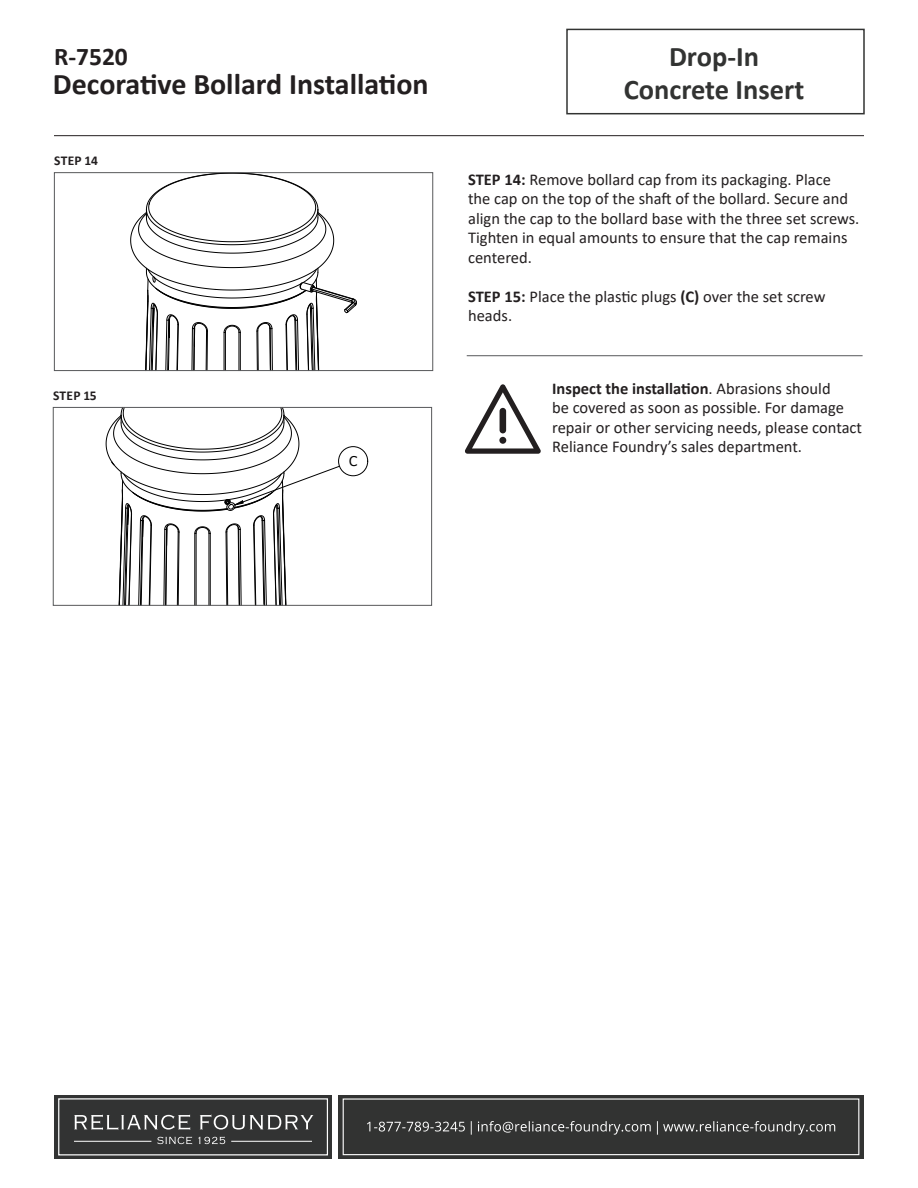
<style>
.page{position:relative;width:918px;height:1188px;background:#fff}
.page>*{position:absolute;margin:0;border:0;box-sizing:border-box;transform-origin:0 0}
.t1{font:700 30px "Calibri";color:#231f20}
.t2{font:700 28.5px/33px "Calibri";color:#323332;text-align:center}
.t3{font:700 25.5px "Calibri";color:#231f20}
.Paragraph_Style_1{font:16.5px/19.5px "Calibri";color:#231f20}
.t4{font:700 13.5px "Calibri";letter-spacing:.015em;color:#231f20}
.t5{font:13.5px "Tahoma";color:#000}
.s1{font-weight:700}
</style>
<div class="page">
<hr style="left:54px;top:135px;width:810px;height:1px;background:#231f20">
<div style="left:566px;top:29px;width:299px;height:85px;border:2px solid #323332"></div>
<div style="left:338px;top:1095px;width:526px;height:64px;background:#323332"></div>
<div style="left:343px;top:1098px;width:516px;height:57px;border:1px solid #fff"></div>
<svg style="left:367px;top:1121px;width:468px;height:14px"></svg>
<div style="left:55px;top:1095px;width:277px;height:64px;background:#323333"></div>
<hr style="left:74px;top:1141px;width:77px;height:1px;background:#fff">
<hr style="left:231px;top:1141px;width:81px;height:1px;background:#fff">
<div style="left:58px;top:1098px;width:270px;height:57px;border:1px solid #fff"></div>
<svg style="left:74px;top:1115px;width:116px;height:15px"></svg>
<svg style="left:200px;top:1114px;width:113px;height:16px"></svg>
<svg style="left:157px;top:1137px;width:35px;height:7px"></svg>
<svg style="left:198px;top:1137px;width:27px;height:7px"></svg>
<svg style="left:465px;top:384px;width:76px;height:70px"></svg>
<div style="left:500px;top:408px;width:6px;height:25px;background:#231f20;border-radius:3px"></div>
<div style="left:499px;top:437px;width:7px;height:7px;background:#231f20;border-radius:50%"></div>
<hr style="left:467px;top:355px;width:396px;height:1px;background:#57585a">
<svg style="left:130px;top:174px;width:227px;height:195px"></svg>
<div style="left:54px;top:172px;width:379px;height:199px;border:1px solid #57585a"></div>
<svg style="left:106px;top:409px;width:234px;height:195px"></svg>
<div style="left:338px;top:446px;width:30px;height:30px;border:1px solid #000;border-radius:50%"></div>
<div style="left:53px;top:407px;width:379px;height:199px;border:1px solid #57585a"></div>
<p class="t3" style="left:54px;top:38px;width:75px">R-7520</p>
<h1 class="t1" style="left:53px;top:63px;width:377px">Decorative Bollard Installation</h1>
<p class="t4" style="left:54px;top:151px;width:45px">STEP 14</p>
<p class="t4" style="left:53px;top:386px;width:45px">STEP 15</p>
<p class="t5" style="left:349px;top:452px;width:10px">C</p>
<h2 class="t2" style="left:624px;top:39px;width:182px">Drop-In<br>Concrete Insert</h2>
<p class="Paragraph_Style_1" style="left:468px;top:169px;width:393px"><span class="s1">STEP 14:</span> Remove bollard cap from its packaging. Place<br>the cap on the top of the shaft of the bollard. Secure and align the cap to the bollard base with the three set screws.<br>Tighten in equal amounts to ensure that the cap remains centered.</p>
<p class="Paragraph_Style_1" style="left:468px;top:286px;width:359px"><span class="s1">STEP 15:</span> Place the plastic plugs <span class="s1">(C)</span> over the set screw heads.</p>
<p class="Paragraph_Style_1" style="left:552px;top:378px;width:311px"><span class="s1">Inspect the installation</span>. Abrasions should<br>be covered as soon as possible. For damage repair or other servicing needs, please contact Reliance Foundry’s sales department.</p>
</div>
